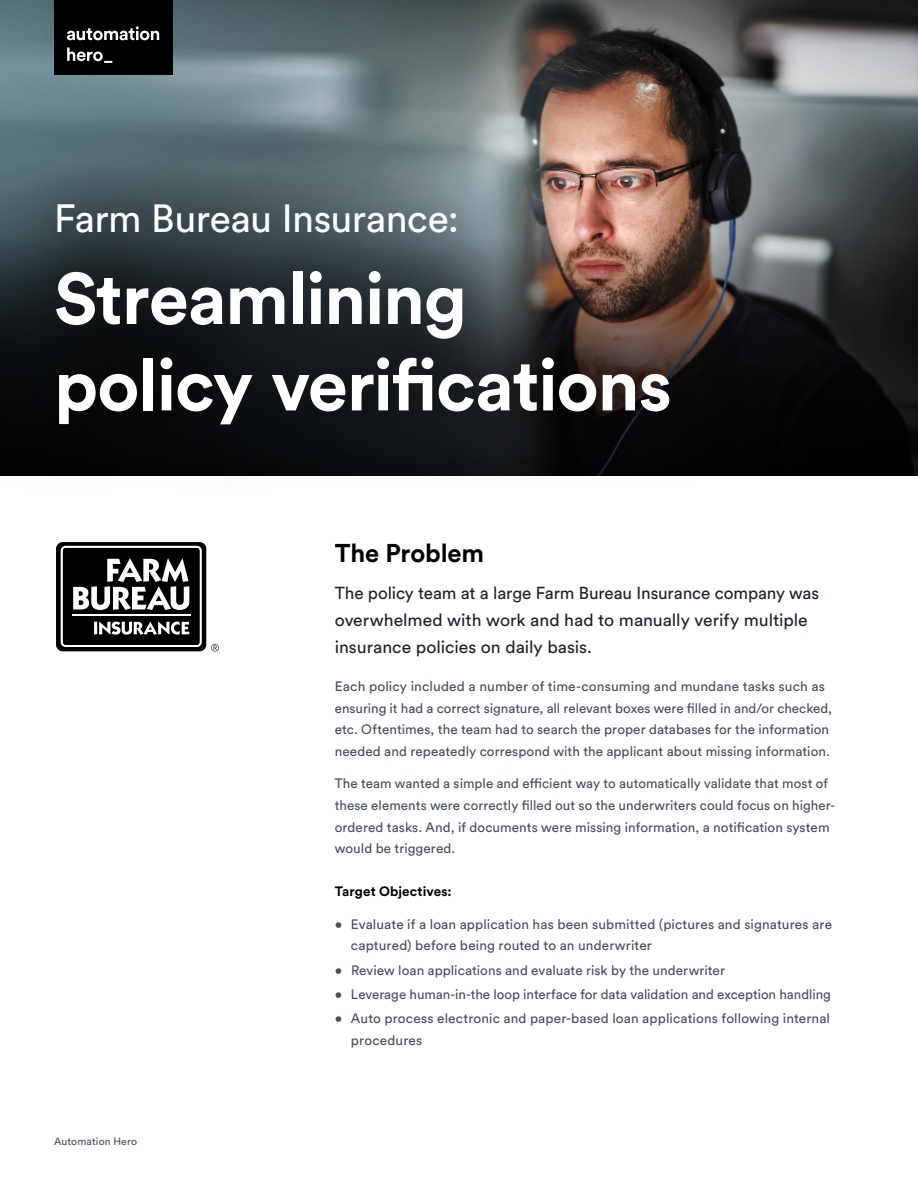
<style>
.page{position:relative;width:918px;height:1188px;background:#fff}
.page>*{position:absolute;margin:0;border:0;box-sizing:border-box;transform-origin:0 0}
.t1{font:700 72px/86.4px "Circular Std";letter-spacing:-.02em;color:#fff}
.t2{font:39px "Circular Std";letter-spacing:-.015em;color:#fff}
.t3{font:700 25.5px "Circular Std";letter-spacing:-.005em;color:#000}
.t4{font:17.25px/27px "Circular Std";letter-spacing:-.005em;color:#1f2429}
.t5{font:13.5px/21.6px "Circular Std";letter-spacing:.005em;color:#464e57}
.t6{font:700 13.5px "Circular Std";letter-spacing:.005em;color:#000}
.t7{font:10.5px "Circular Std";letter-spacing:.015em;color:#464e57}
</style>
<div class="page">
<img style="left:0;top:0;width:918px;height:238px">
<svg style="left:741px;top:238px;width:177px;height:237px;background:#1c1d1f"></svg>
<svg style="left:0;top:133px;width:741px;height:343px;background:#373838"></svg>
<svg style="left:56px;top:542px;width:163px;height:110px"></svg>
<svg style="left:54px;top:0;width:119px;height:74px;background:#141414"></svg>
<h2 class="t2" style="left:54px;top:195px;width:406px">Farm Bureau Insurance:</h2>
<h1 class="t1" style="left:54px;top:254px;width:619px">Streamlining policy verifications</h1>
<p class="t7" style="left:54px;top:1135px;width:85px">Automation Hero</p>
<h3 class="t3" style="left:335px;top:536px;width:151px">The Problem</h3>
<p class="t4" style="left:335px;top:580px;width:486px">The policy team at a large Farm Bureau Insurance company was overwhelmed with work and had to manually verify multiple insurance policies on daily basis.</p>
<p class="t5" style="left:335px;top:675px;width:499px">Each policy included a number of time-consuming and mundane tasks such as ensuring it had a correct signature, all relevant boxes were filled in and/or checked, etc. Oftentimes, the team had to search the proper databases for the information needed and repeatedly correspond with the applicant about missing information.</p>
<p class="t5" style="left:335px;top:773px;width:502px">The team wanted a simple and efficient way to automatically validate that most of these elements were correctly filled out so the underwriters could focus on higher&shy;ordered tasks. And, if documents were missing information, a notification system would be triggered.</p>
<p class="t6" style="left:335px;top:883px;width:119px">Target Objectives:</p>
<p class="t5" style="left:351px;top:913px;width:483px;text-indent:-16px">• Evaluate if a loan application has been submitted (pictures and signatures are captured) before being routed to an underwriter</p>
<p class="t5" style="left:335px;top:959px;width:392px">• Review loan applications and evaluate risk by the underwriter</p>
<p class="t5" style="left:335px;top:983px;width:498px">• Leverage human-in-the loop interface for data validation and exception handling</p>
<p class="t5" style="left:351px;top:1008px;width:481px;text-indent:-16px">• Auto process electronic and paper-based loan applications following internal procedures</p>
</div>
